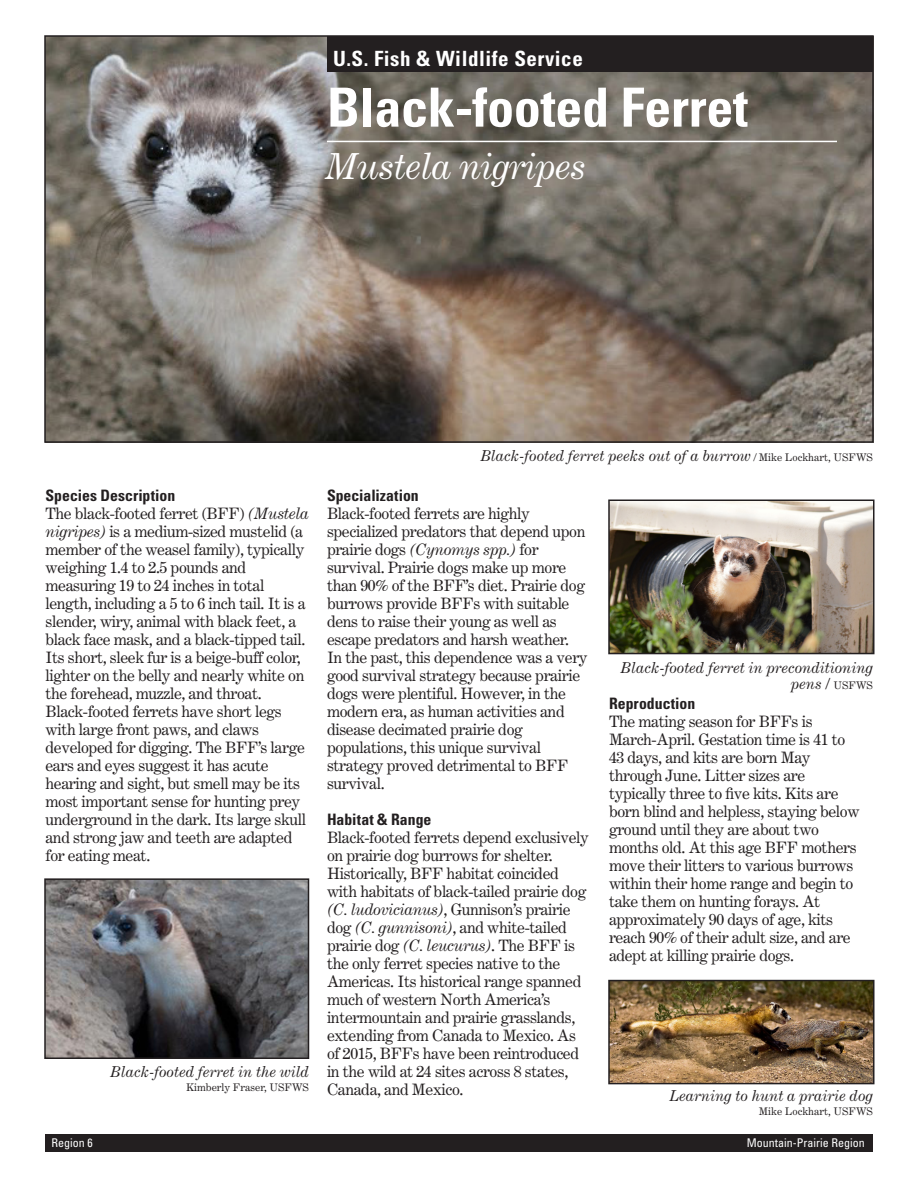
<style>
.page{position:relative;width:918px;height:1188px;background:#fff}
.page>*{position:absolute;margin:0;border:0;box-sizing:border-box;transform-origin:0 0}
.t1{font:700 condensed 54px "Univers LT Std";letter-spacing:-.005em;color:#fff}
.Body_text{font:italic 36px "Century Expanded LT Std";letter-spacing:-.02em;color:#fff}
.t2{font:700 condensed 21px "Univers LT Std";letter-spacing:.025em;color:#fff}
.Body_text-2{font:15.75px/18px "Century Expanded LT Std";letter-spacing:-.025em;color:#231f20}
.Body_text-3{font:700 condensed 15.75px "Univers LT Std";color:#231f20}
.t3{font:italic 15px/16.5px "Century Expanded LT Std";color:#231f20;text-align:right}
.t4{font:condensed 12px "Univers LT Std";color:#fff}
.t5{font:10.5px "Century Expanded LT Std";color:#231f20}
.s1{font-style:italic}
.s2{font-size:10.5px}
.s3{font-style:normal;font-size:10.5px}
</style>
<div class="page">
<img style="left:47px;top:38px;width:824px;height:402px">
<div style="left:45px;top:1134px;width:828px;height:18px;background:#231f20"></div>
<div style="left:327px;top:36px;width:546px;height:36px;background:#231f20"></div>
<hr style="left:327px;top:141px;width:510px;height:1px;background:#fff">
<img style="left:47px;top:881px;width:259px;height:175px">
<div style="left:44px;top:878px;width:265px;height:181px;border:2px solid #231f20"></div>
<img style="left:611px;top:503px;width:260px;height:148px">
<div style="left:608px;top:500px;width:266px;height:154px;border:2px solid #231f20"></div>
<img style="left:611px;top:983px;width:260px;height:98px">
<div style="left:608px;top:980px;width:266px;height:104px;border:2px solid #231f20"></div>
<h3 class="t2" style="left:333px;top:45px;width:251px">U.S. Fish &amp; Wildlife Service</h3>
<h3 class="t2" style="left:372px;top:46px;width:251px">U.S. Fish &amp; Wildlife Service</h3>
<p class="t1" style="left:327px;top:74px;width:423px">Black-footed Ferret</p>
<p class="Body_text" style="left:324px;top:145px;width:264px">Mustela nigripes</p>
<p class="Body_text-3" style="left:45px;top:486px;width:131px">Species Description</p>
<p class="Body_text-2" style="left:45px;top:505px;width:265px">The black-footed ferret (BFF) <span class="s1">(Mustela nigripes)</span> is a medium-sized mustelid (a member of the weasel family), typically weighing 1.4 to 2.5 pounds and measuring 19 to 24 inches in total length, including a 5 to 6 inch tail. It is a slender, wiry, animal with black feet, a black face mask, and a black-tipped tail.<br>Its short, sleek fur is a beige-buff color, lighter on the belly and nearly white on the forehead, muzzle, and throat.<br>Black-footed ferrets have short legs with large front paws, and claws developed for digging. The BFF’s large ears and eyes suggest it has acute hearing and sight, but smell may be its most important sense for hunting prey underground in the dark. Its large skull and strong jaw and teeth are adapted for eating meat.</p>
<p class="t3" style="left:110px;top:1064px;width:201px">Black-footed ferret in the wild</p>
<p class="t5" style="left:186px;top:1081px;width:124px">Kimberly Fraser, USFWS</p>
<p class="t3" style="left:480px;top:447px;width:394px">Black-footed ferret peeks out of a burrow <span class="s2">/</span> <span class="s3">Mike Lockhart, USFWS</span></p>
<p class="Body_text-3" style="left:327px;top:486px;width:93px">Specialization</p>
<p class="Body_text-2" style="left:327px;top:505px;width:260px">Black-footed ferrets are highly specialized predators that depend upon prairie dogs <span class="s1">(Cynomys spp.)</span> for</p>
<p class="Body_text-2" style="left:327px;top:559px;width:260px">survival. Prairie dogs make up more than 90% of the BFF’s diet. Prairie dog burrows provide BFFs with suitable dens to raise their young as well as escape predators and harsh weather.</p>
<p class="Body_text-2" style="left:327px;top:649px;width:262px">In the past, this dependence was a very good survival strategy because prairie dogs were plentiful. However, in the modern era, as human activities and disease decimated prairie dog populations, this unique survival strategy proved detrimental to BFF</p>
<p class="Body_text-2" style="left:327px;top:775px;width:59px">survival.</p>
<p class="Body_text-3" style="left:327px;top:810px;width:106px">Habitat &amp; Range</p>
<p class="Body_text-2" style="left:327px;top:829px;width:264px">Black-footed ferrets depend exclusively on prairie dog burrows for shelter.<br>Historically, BFF habitat coincided with habitats of black-tailed prairie dog <span class="s1">(C. ludovicianus)</span>, Gunnison’s prairie dog <span class="s1">(C. gunnisoni)</span>, and white-tailed prairie dog <span class="s1">(C. leucurus)</span>. The BFF is the only ferret species native to the Americas. Its historical range spanned much of western North America’s intermountain and prairie grasslands, extending from Canada to Mexico. As of 2015, BFFs have been reintroduced in the wild at 24 sites across 8 states, Canada, and Mexico.</p>
<p class="t3" style="left:620px;top:659px;width:254px">Black-footed ferret in preconditioning pens / <span class="s3">USFWS</span></p>
<p class="Body_text-3" style="left:609px;top:694px;width:88px">Reproduction</p>
<p class="Body_text-2" style="left:609px;top:712px;width:252px">The mating season for BFFs is March-April. Gestation time is 41 to 43 days, and kits are born May through June. Litter sizes are typically three to five kits. Kits are born blind and helpless, staying below ground until they are about two months old. At this age BFF mothers move their litters to various burrows within their home range and begin to take them on hunting forays. At approximately 90 days of age, kits reach 90% of their adult size, and are adept at killing prairie dogs.</p>
<p class="t3" style="left:669px;top:1088px;width:205px">Learning to hunt a prairie dog</p>
<p class="t5" style="left:759px;top:1104px;width:116px">Mike Lockhart, USFWS</p>
<p class="t4" style="left:51px;top:1135px;width:43px">Region 6</p>
<p class="t4" style="left:747px;top:1135px;width:119px">Mountain-Prairie Region</p>
</div>
